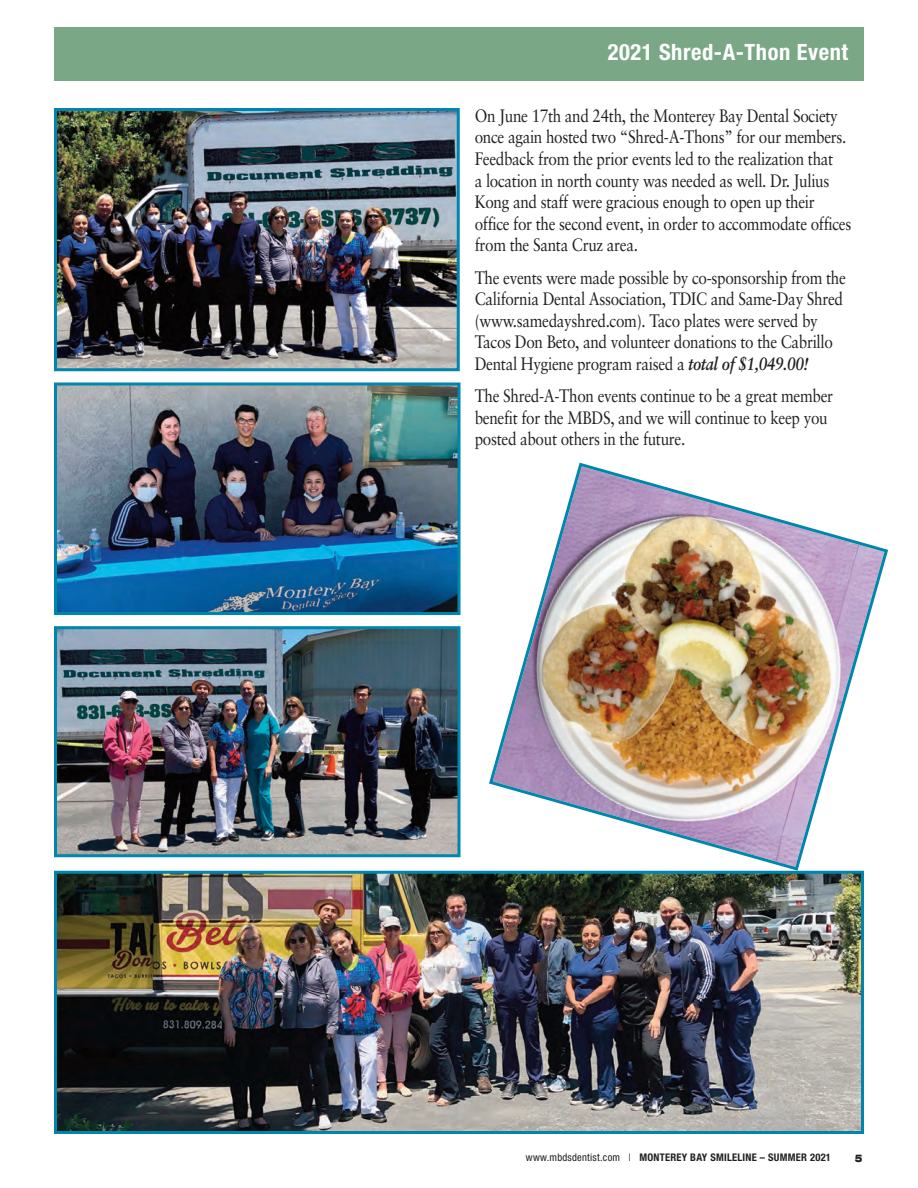
<style>
.page{position:relative;width:918px;height:1188px;background:#fff}
.page>*{position:absolute;margin:0;border:0;box-sizing:border-box;transform-origin:0 0}
.t1{font:700 condensed 22.5px "Helvetica Neue";letter-spacing:.025em;color:#fff}
.t2{font:18px/21.6px "Sabon";letter-spacing:-.02em;color:#231f20;scale:.85 1}
.t3{font:700 condensed 10.5px "Helvetica Neue";letter-spacing:.025em;color:#231f20}
.t4{font:900 expanded 10.5px "Helvetica Neue";color:#231f20;scale:.75 1}
.s1{font-weight:700;font-style:italic}
.s2{font-weight:400}
.s3{font-weight:300}
</style>
<div class="page">
<div style="left:54px;top:27px;width:810px;height:54px;background:#7aa785"></div>
<img style="left:58px;top:112px;width:398px;height:255px">
<div style="left:54px;top:108px;width:406px;height:263px;border:3px solid #0086ad"></div>
<img style="left:58px;top:386px;width:398px;height:225px">
<div style="left:54px;top:382px;width:406px;height:233px;border:3px solid #0086ad"></div>
<img style="left:58px;top:875px;width:802px;height:255px">
<div style="left:54px;top:871px;width:810px;height:263px;border:3px solid #0086ad"></div>
<img style="left:58px;top:630px;width:399px;height:223px">
<div style="left:54px;top:626px;width:407px;height:231px;border:3px solid #0086ad"></div>
<img style="left:487px;top:462px;width:401px;height:411px">
<p class="t1" style="left:608px;top:44px;width:242px">2021 Shred-A-Thon Event</p>
<p class="t2" style="left:475px;top:106px;width:445px">On June 17th and 24th, the Monterey Bay Dental Society once again hosted two “Shred-A-Thons” for our members.<br>Feedback from the prior events led to the realization that<br>a location in north county was needed as well. Dr. Julius Kong and staff were gracious enough to open up their office for the second event, in order to accommodate offices from the Santa Cruz area.</p>
<p class="t2" style="left:475px;top:268px;width:438px">The events were made possible by co-sponsorship from the California Dental Association, TDIC and Same-Day Shred (www.samedayshred.com). Taco plates were served by Tacos Don Beto, and volunteer donations to the Cabrillo Dental Hygiene program raised a <span class="s1">total of $1,049.00!</span></p>
<p class="t2" style="left:475px;top:387px;width:423px">The Shred-A-Thon events continue to be a great member benefit for the MBDS, and we will continue to keep you posted about others in the future.</p>
<p class="t3" style="left:526px;top:1154px;width:307px"><span class="s2">www.mbdsdentist.com</span> <span class="s3">I</span> MONTEREY BAY SMILELINE – SUMMER 2021</p>
<p class="t4" style="left:855px;top:1154px;width:12px">5</p>
</div>
